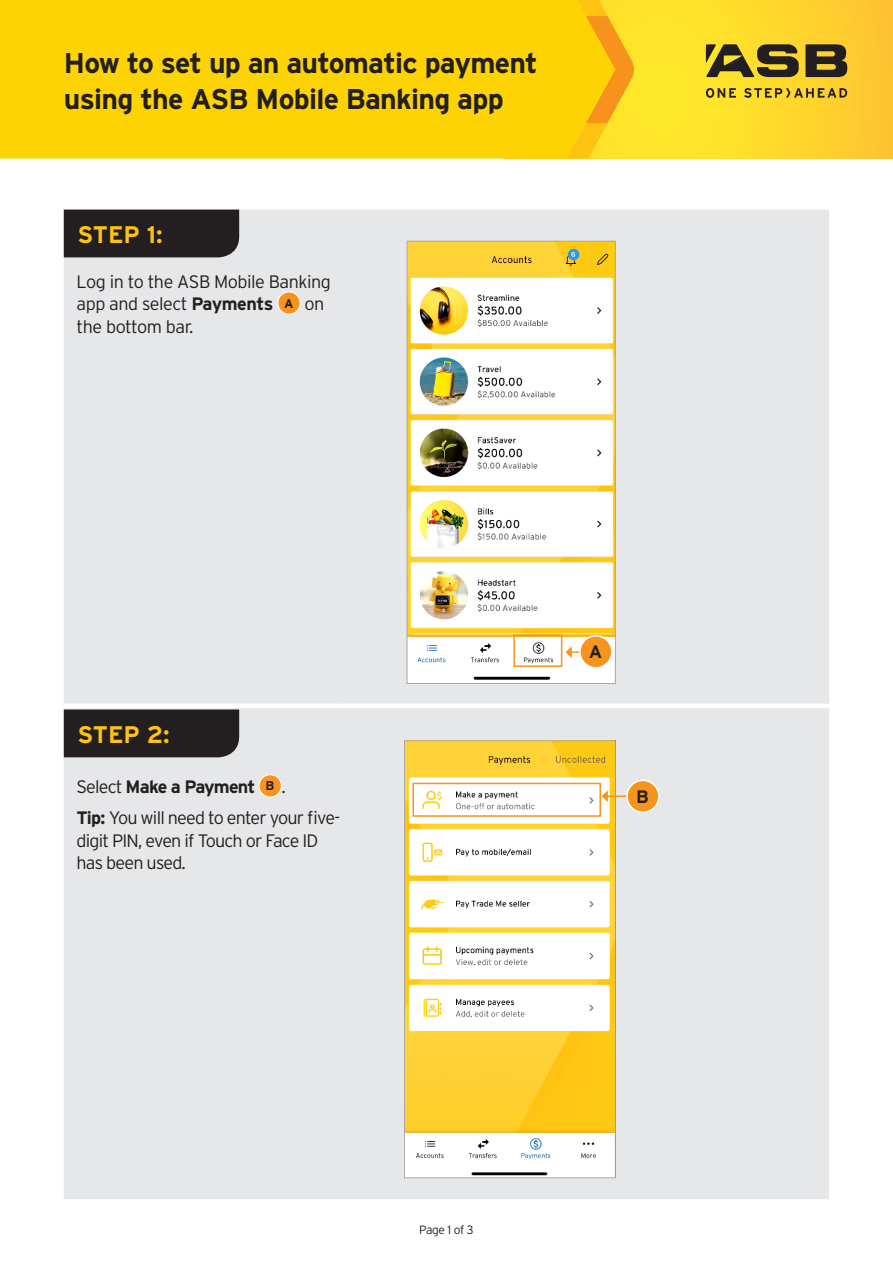
<style>
.page{position:relative;width:893px;height:1263px;background:#fff}
.page>*{position:absolute;margin:0;border:0;box-sizing:border-box;transform-origin:0 0}
.t1{font:700 28.5px/36px "Interstate";letter-spacing:-.025em;color:#231f20}
.t2{font:700 24px "Interstate";color:#fec210}
.t3{font:300 18px/31px "Interstate";letter-spacing:-.045em;color:#231f20}
.t4{font:300 18px/22.5px "Interstate";letter-spacing:-.025em;color:#231f20}
.t5{font:700 18px "Interstate";color:#231f20}
.t6{font:300 12px "Interstate";letter-spacing:-.03em;color:#231f20}
.s1{font-weight:700}
.s2{font-weight:700;font-size:12.6px}
</style>
<div class="page">
<svg style="left:634px;top:0;width:259px;height:159px;background:#fed92b"></svg>
<div style="left:0;top:0;width:566px;height:159px;background:#fed304"></div>
<svg style="left:566px;top:0;width:68px;height:159px;background:#fcc815"></svg>
<div style="left:64px;top:210px;width:765px;height:989px;background:#e6e7e9"></div>
<hr style="left:64px;top:704px;width:276px;height:4px;background:#fff">
<hr style="left:340px;top:704px;width:489px;height:4px;background:#fff">
<div style="left:278px;top:292px;width:22px;height:22px;background:#f7941d;border-radius:50%"></div>
<div style="left:277px;top:291px;width:24px;height:24px;border:1px solid #fff;border-radius:50%"></div>
<div style="left:259px;top:775px;width:22px;height:22px;background:#f7941d;border-radius:50%"></div>
<div style="left:258px;top:774px;width:24px;height:23px;border:1px solid #fff;border-radius:50%"></div>
<svg style="left:706px;top:44px;width:141px;height:33px;background:#726224"></svg>
<svg style="left:706px;top:88px;width:141px;height:10px"></svg>
<div style="left:64px;top:210px;width:175px;height:47px;background:#231f20"></div>
<div style="left:64px;top:709px;width:175px;height:48px;background:#231f20"></div>
<img style="left:409px;top:243px;width:205px;height:439px">
<div style="left:407px;top:241px;width:209px;height:443px;border:1px solid #a8a9ad"></div>
<img style="left:406px;top:742px;width:208px;height:434px">
<div style="left:404px;top:740px;width:212px;height:438px;border:1px solid #a8a9ad"></div>
<div style="left:412px;top:783px;width:189px;height:34px;border:2px solid #f7941d"></div>
<div style="left:513px;top:634px;width:49px;height:33px;border:2px solid #f7941d"></div>
<svg style="left:565px;top:646px;width:15px;height:12px"></svg>
<div style="left:580px;top:636px;width:32px;height:32px;background:#f7941d;border-radius:50%"></div>
<div style="left:579px;top:635px;width:34px;height:33px;border:2px solid #fff;border-radius:50%"></div>
<hr style="left:607px;top:795px;width:22px;height:2px;background:#f7941d">
<svg style="left:602px;top:790px;width:6px;height:12px"></svg>
<div style="left:627px;top:780px;width:32px;height:32px;background:#f7941d;border-radius:50%"></div>
<div style="left:626px;top:780px;width:34px;height:33px;border:2px solid #fff;border-radius:50%"></div>
<h1 class="t1" style="left:64px;top:45px;width:476px">How to set up an automatic payment using the ASB Mobile Banking app</h1>
<h2 class="t2" style="left:78px;top:221px;width:87px">STEP 1:</h2>
<p class="t4" style="left:77px;top:270px;width:256px">Log in to the ASB Mobile Banking app and select <span class="s1">Payments</span> <span class="s2">A</span> on the bottom bar.</p>
<h2 class="t2" style="left:78px;top:721px;width:94px">STEP 2:</h2>
<p class="t3" style="left:77px;top:771px;width:265px">Select <span class="s1">Make a Payment</span> <span class="s2">B</span> .<br><span class="s1">Tip:</span> You will need to enter your five-</p>
<p class="t3" style="left:77px;top:829px;width:243px;line-height:22.5px">digit PIN, even if Touch or Face ID has been used.</p>
<p class="t5" style="left:589px;top:642px;width:15px">A</p>
<p class="t5" style="left:636px;top:786px;width:14px">B</p>
<p class="t6" style="left:419px;top:1223px;width:56px">Page 1 of 3</p>
</div>
